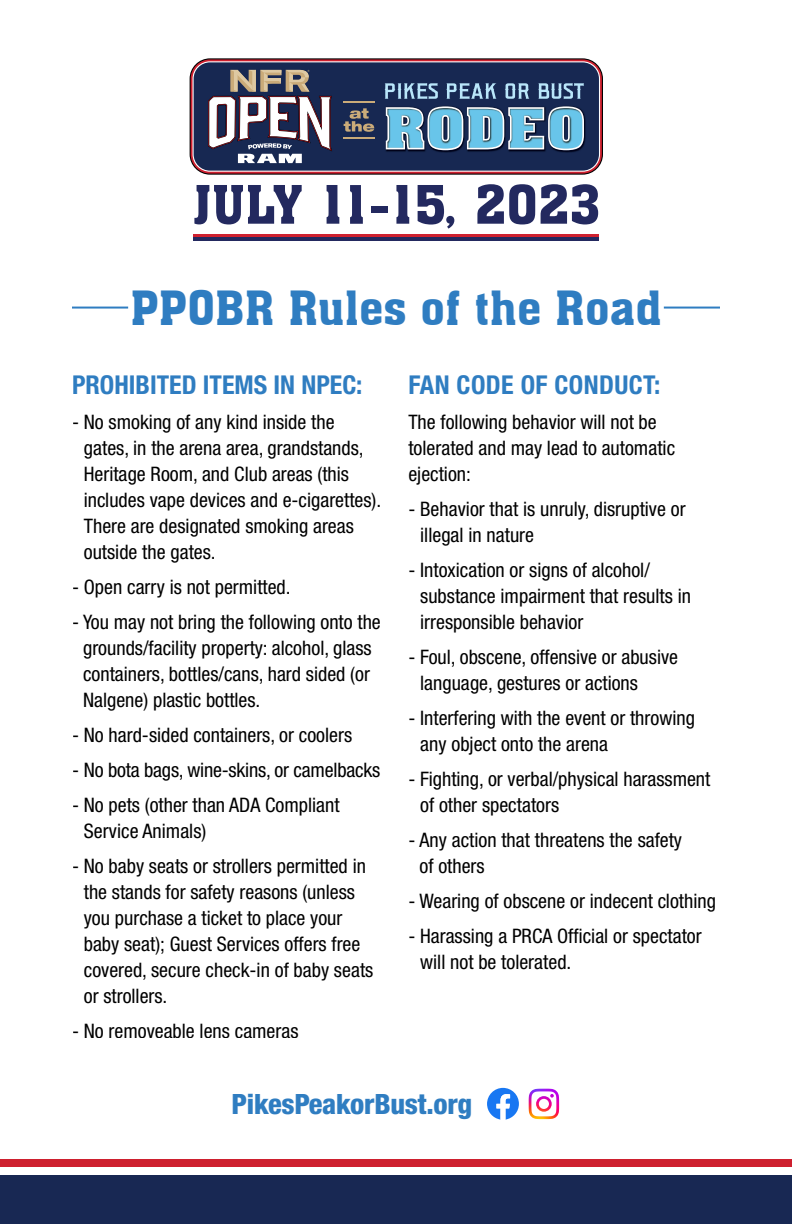
<style>
.page{position:relative;width:792px;height:1224px;background:#fff}
.page>*{position:absolute;margin:0;border:0;box-sizing:border-box;transform-origin:0 0}
.t1{font:46px "Aachen BT";color:#2f7dc1}
.t2{font:800 condensed 28px "Helvetica Neue LT Pro";letter-spacing:-.01em;color:#2f7dc1}
.t3{font:700 condensed 26px "Helvetica Neue LT Pro";color:#2f7dc1}
.t4{font:condensed 20px/26px "Helvetica Neue";color:#000}
</style>
<div class="page">
<hr style="left:72px;top:307px;width:56px;height:2px;background:#2f7dc1">
<hr style="left:664px;top:307px;width:56px;height:2px;background:#2f7dc1">
<div style="left:0;top:1175px;width:792px;height:49px;background:#182853"></div>
<svg style="left:487px;top:1088px;width:32px;height:32px"></svg>
<img style="left:529px;top:1089px;width:30px;height:30px">
<div style="left:0;top:1160px;width:792px;height:7px;background:#ce202f"></div>
<svg style="left:194px;top:185px;width:108px;height:39px"></svg>
<svg style="left:327px;top:185px;width:12px;height:39px"></svg>
<svg style="left:350px;top:185px;width:13px;height:39px"></svg>
<div style="left:371px;top:206px;width:17px;height:6px;background:#23295f"></div>
<svg style="left:396px;top:185px;width:13px;height:39px"></svg>
<svg style="left:418px;top:185px;width:36px;height:44px"></svg>
<svg style="left:477px;top:184px;width:58px;height:40px"></svg>
<svg style="left:541px;top:184px;width:57px;height:40px"></svg>
<svg style="left:190px;top:58px;width:413px;height:117px"></svg>
<svg style="left:191px;top:59px;width:411px;height:115px;fill:#172852"></svg>
<hr style="left:194px;top:238px;width:405px;height:3px;background:#23295f">
<hr style="left:194px;top:234px;width:405px;height:2px;background:#cf202f">
<svg style="left:208px;top:70px;width:124px;height:93px"></svg>
<svg style="left:344px;top:108px;width:30px;height:24px"></svg>
<hr style="left:343px;top:101px;width:32px;height:2px;background:#caab79">
<hr style="left:343px;top:137px;width:32px;height:2px;background:#caab79">
<svg style="left:384px;top:83px;width:54px;height:16px"></svg>
<svg style="left:446px;top:83px;width:51px;height:16px"></svg>
<svg style="left:505px;top:83px;width:25px;height:16px"></svg>
<svg style="left:538px;top:83px;width:46px;height:16px"></svg>
<img style="left:384px;top:105px;width:203px;height:48px">
<svg style="left:386px;top:106px;width:198px;height:44px"></svg>
<h1 class="t1" style="left:130px;top:279px;width:533px">PPOBR Rules of the Road</h1>
<h3 class="t3" style="left:72px;top:369px;width:292px">PROHIBITED ITEMS IN NPEC:</h3>
<p class="t4" style="left:84px;top:408px;width:299px;text-indent:-12px">- No smoking of any kind inside the gates, in the arena area, grandstands, Heritage Room, and Club areas (this includes vape devices and e-cigarettes).<br>There are designated smoking areas outside the gates.</p>
<p class="t4" style="left:72px;top:573px;width:220px">- Open carry is not permitted.</p>
<p class="t4" style="left:83px;top:608px;width:299px;text-indent:-11px">- You may not bring the following onto the grounds/facility property: alcohol, glass containers, bottles/cans, hard sided (or Nalgene) plastic bottles.</p>
<p class="t4" style="left:72px;top:721px;width:282px">- No hard-sided containers, or coolers</p>
<p class="t4" style="left:72px;top:756px;width:310px">- No bota bags, wine-skins, or camelbacks</p>
<p class="t4" style="left:84px;top:791px;width:257px;text-indent:-12px">- No pets (other than ADA Compliant<br>Service Animals)</p>
<p class="t4" style="left:84px;top:852px;width:291px;text-indent:-12px">- No baby seats or strollers permitted in the stands for safety reasons (unless you purchase a ticket to place your baby seat); Guest Services offers free covered, secure check-in of baby seats or strollers.</p>
<p class="t4" style="left:72px;top:1017px;width:228px">- No removeable lens cameras</p>
<h3 class="t3" style="left:408px;top:369px;width:253px">FAN CODE OF CONDUCT:</h3>
<p class="t4" style="left:408px;top:408px;width:268px">The following behavior will not be tolerated and may lead to automatic ejection:</p>
<p class="t4" style="left:420px;top:495px;width:267px;text-indent:-12px">- Behavior that is unruly, disruptive or illegal in nature</p>
<p class="t4" style="left:420px;top:556px;width:272px;text-indent:-12px">- Intoxication or signs of alcohol/ substance impairment that results in irresponsible behavior</p>
<p class="t4" style="left:420px;top:643px;width:259px;text-indent:-12px">- Foul, obscene, offensive or abusive language, gestures or actions</p>
<p class="t4" style="left:420px;top:704px;width:276px;text-indent:-12px">- Interfering with the event or throwing any object onto the arena</p>
<p class="t4" style="left:420px;top:765px;width:292px;text-indent:-12px">- Fighting, or verbal/physical harassment of other spectators</p>
<p class="t4" style="left:420px;top:826px;width:264px;text-indent:-11px">- Any action that threatens the safety of others</p>
<p class="t4" style="left:408px;top:887px;width:309px">- Wearing of obscene or indecent clothing</p>
<p class="t4" style="left:420px;top:922px;width:283px;text-indent:-12px">- Harassing a PRCA Official or spectator will not be tolerated.</p>
<h2 class="t2" style="left:231px;top:1087px;width:242px">PikesPeakorBust.org</h2>
</div>
